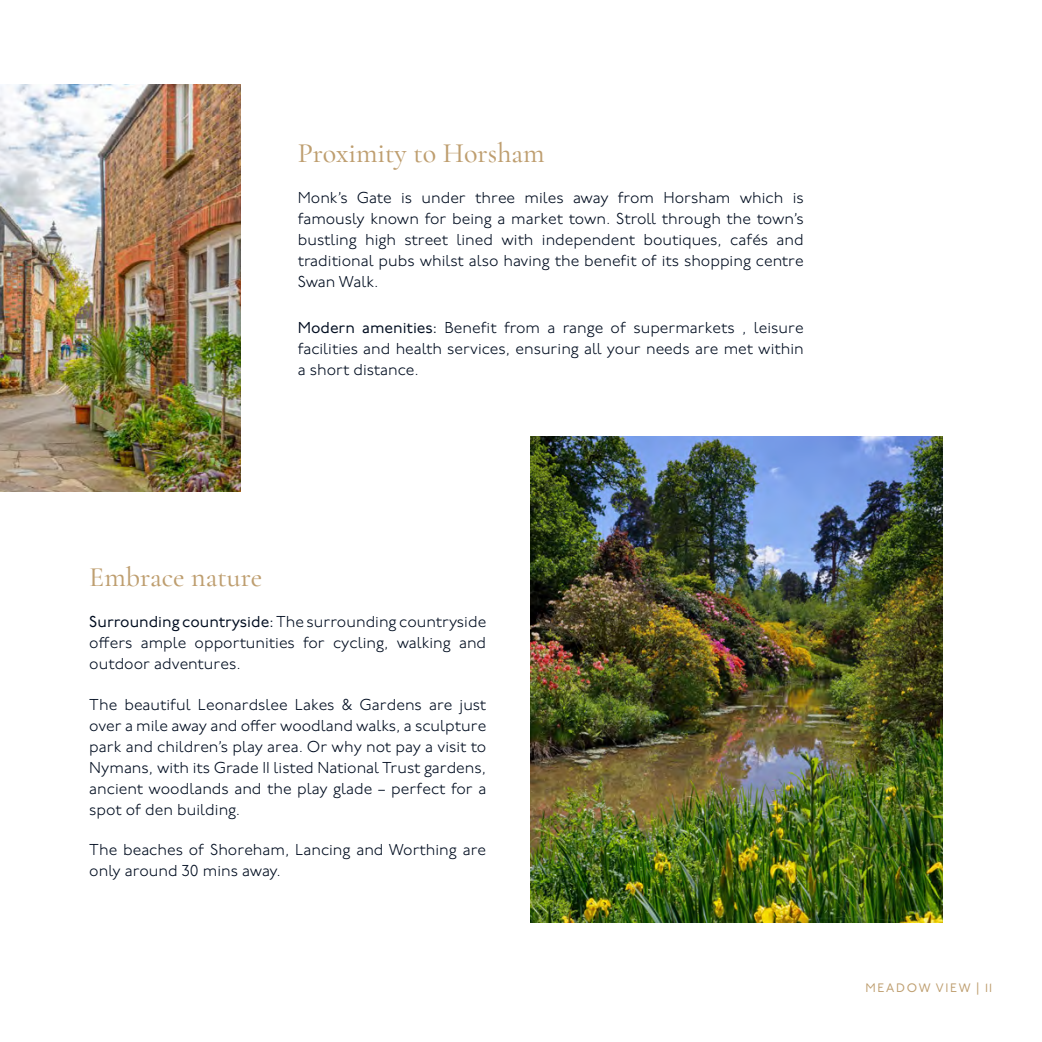
<style>
.page{position:relative;width:1042px;height:1042px;background:#fff}
.page>*{position:absolute;margin:0;border:0;box-sizing:border-box;transform-origin:0 0}
.t1{font:500 28px "Cormorant Garamond";color:#be9e6f}
.t2{font:300 15.75px/21px "P22 Underground";color:#000d20;text-align:justify}
.t3{font:12.25px "P22 Underground";letter-spacing:.14em;color:#be9e6f}
.s1{font-weight:400}
</style>
<div class="page">
<img style="left:531px;top:437px;width:412px;height:486px">
<img style="left:0;top:84px;width:241px;height:407px">
<h1 class="t1" style="left:298px;top:136px;width:248px">Proximity to Horsham</h1>
<p class="t2" style="left:298px;top:188px;width:507px">Monk’s Gate is under three miles away from Horsham which is famously known for being a market town. Stroll through the town’s bustling high street lined with independent boutiques, cafés and traditional pubs whilst also having the benefit of its shopping centre Swan Walk.</p>
<p class="t2" style="left:298px;top:318px;width:507px"><span class="s1">Modern amenities:</span> Benefit from a range of supermarkets , leisure facilities and health services, ensuring all your needs are met within a short distance.</p>
<h1 class="t1" style="left:89px;top:560px;width:174px">Embrace nature</h1>
<p class="t2" style="left:89px;top:611px;width:398px"><span class="s1">Surrounding countryside:</span> The surrounding countryside offers ample opportunities for cycling, walking and outdoor adventures.</p>
<p class="t2" style="left:89px;top:694px;width:398px">The beautiful Leonardslee Lakes &amp; Gardens are just over a mile away and offer woodland walks, a sculpture park and children’s play area. Or why not pay a visit to Nymans, with its Grade II listed National Trust gardens, ancient woodlands and the play glade – perfect for a spot of den building.</p>
<p class="t2" style="left:89px;top:840px;width:398px">The beaches of Shoreham, Lancing and Worthing are only around 30 mins away.</p>
<p class="t3" style="left:865px;top:981px;width:128px">MEADOW VIEW | 11</p>
</div>
